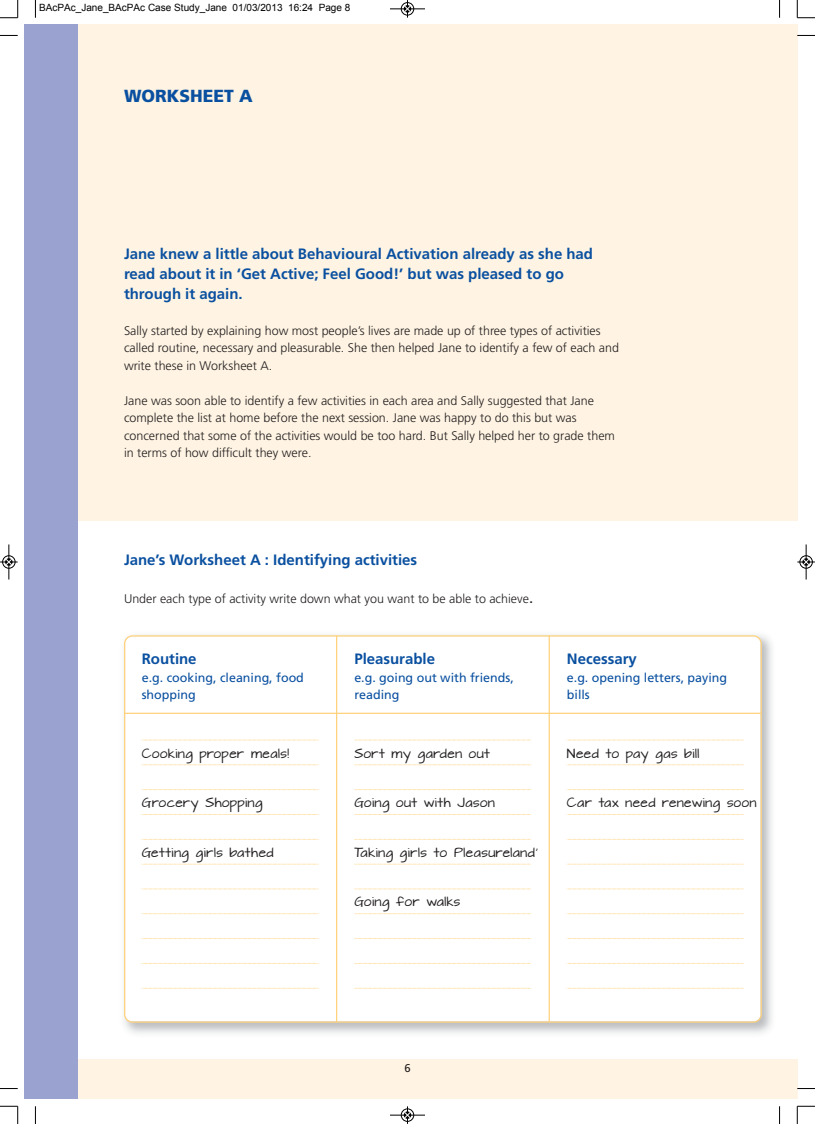
<style>
.page{position:relative;width:815px;height:1124px;background:#fff}
.page>*{position:absolute;margin:0;border:0;box-sizing:border-box;transform-origin:0 0}
.t1{font:900 17.5px "Frutiger";color:#0a50a0}
.t2{font:700 15px/20px "Frutiger";color:#0a50a0}
.t3{font:300 12.5px/17.5px "Frutiger";color:#231f20}
.t4{font:12.5px/17.5px "Frutiger";color:#0a50a0}
.t5{font:11.25px "Architects Daughter";letter-spacing:.05em;color:#231f20}
.t6{font:11.25px "Frutiger";color:#231f20}
.t7{font:10px "Arial";color:#000}
.s1{font-weight:400;font-size:15px}
</style>
<div class="page">
<div style="left:25px;top:25px;width:772px;height:1073px;background:#fff4e3"></div>
<div style="left:60px;top:521px;width:737px;height:537px;background:#fff"></div>
<svg style="left:124px;top:635px;width:638px;height:387px"></svg>
<hr style="left:125px;top:712px;width:636px;height:1px;background:#ffd27c">
<svg style="left:141px;top:739px;width:178px;height:1px"></svg>
<svg style="left:354px;top:739px;width:178px;height:1px"></svg>
<svg style="left:567px;top:739px;width:177px;height:1px"></svg>
<svg style="left:141px;top:764px;width:178px;height:1px"></svg>
<svg style="left:354px;top:764px;width:178px;height:1px"></svg>
<svg style="left:567px;top:764px;width:177px;height:1px"></svg>
<svg style="left:141px;top:789px;width:178px;height:1px"></svg>
<svg style="left:354px;top:789px;width:178px;height:1px"></svg>
<svg style="left:567px;top:789px;width:177px;height:1px"></svg>
<svg style="left:141px;top:814px;width:178px;height:1px"></svg>
<svg style="left:354px;top:814px;width:178px;height:1px"></svg>
<svg style="left:567px;top:814px;width:177px;height:1px"></svg>
<svg style="left:141px;top:838px;width:178px;height:1px"></svg>
<svg style="left:354px;top:838px;width:178px;height:1px"></svg>
<svg style="left:567px;top:838px;width:177px;height:1px"></svg>
<svg style="left:141px;top:863px;width:178px;height:1px"></svg>
<svg style="left:354px;top:863px;width:178px;height:1px"></svg>
<svg style="left:567px;top:863px;width:177px;height:1px"></svg>
<svg style="left:141px;top:888px;width:178px;height:1px"></svg>
<svg style="left:354px;top:888px;width:178px;height:1px"></svg>
<svg style="left:567px;top:888px;width:177px;height:1px"></svg>
<svg style="left:141px;top:913px;width:178px;height:1px"></svg>
<svg style="left:354px;top:913px;width:178px;height:1px"></svg>
<svg style="left:567px;top:913px;width:177px;height:1px"></svg>
<svg style="left:141px;top:938px;width:178px;height:1px"></svg>
<svg style="left:354px;top:938px;width:178px;height:1px"></svg>
<svg style="left:567px;top:938px;width:177px;height:1px"></svg>
<svg style="left:141px;top:962px;width:178px;height:1px"></svg>
<svg style="left:354px;top:962px;width:178px;height:1px"></svg>
<svg style="left:567px;top:962px;width:177px;height:1px"></svg>
<svg style="left:141px;top:987px;width:178px;height:1px"></svg>
<svg style="left:354px;top:987px;width:178px;height:1px"></svg>
<svg style="left:567px;top:987px;width:177px;height:1px"></svg>
<hr style="left:336px;top:635px;width:1px;height:386px;background:#ffd27c">
<hr style="left:549px;top:635px;width:1px;height:386px;background:#ffd27c">
<div style="left:25px;top:25px;width:53px;height:1073px;background:#9aa3d0"></div>
<svg style="left:35px;top:0;width:1px;height:18px"></svg>
<svg style="left:0;top:35px;width:18px;height:1px"></svg>
<svg style="left:779px;top:0;width:1px;height:18px"></svg>
<svg style="left:797px;top:35px;width:18px;height:1px"></svg>
<svg style="left:35px;top:1106px;width:1px;height:17px"></svg>
<svg style="left:0;top:1088px;width:18px;height:1px"></svg>
<svg style="left:779px;top:1106px;width:1px;height:17px"></svg>
<svg style="left:797px;top:1087px;width:18px;height:2px"></svg>
<svg style="left:0;top:0;width:19px;height:19px"></svg>
<svg style="left:797px;top:0;width:18px;height:19px"></svg>
<svg style="left:0;top:1105px;width:19px;height:18px"></svg>
<svg style="left:797px;top:1105px;width:18px;height:18px"></svg>
<div style="left:401px;top:2px;width:13px;height:14px;border:1px solid #fff;border-radius:50%"></div>
<hr style="left:390px;top:9px;width:35px;height:1px;background:#000">
<div style="left:401px;top:2px;width:13px;height:13px;border:1px solid #000;border-radius:50%"></div>
<svg style="left:404px;top:0;width:7px;height:18px"></svg>
<hr style="left:390px;top:1114px;width:35px;height:1px;background:#000">
<div style="left:401px;top:1108px;width:13px;height:13px;border:1px solid #000;border-radius:50%"></div>
<svg style="left:404px;top:1106px;width:7px;height:17px"></svg>
<div style="left:2px;top:555px;width:14px;height:13px;border:1px solid #fff;border-radius:50%"></div>
<hr style="left:9px;top:544px;width:1px;height:35px;background:#000">
<div style="left:2px;top:555px;width:13px;height:13px;border:1px solid #000;border-radius:50%"></div>
<svg style="left:0;top:558px;width:18px;height:7px"></svg>
<div style="left:799px;top:555px;width:14px;height:13px;border:1px solid #fff;border-radius:50%"></div>
<hr style="left:806px;top:544px;width:1px;height:35px;background:#000">
<div style="left:800px;top:555px;width:13px;height:13px;border:1px solid #000;border-radius:50%"></div>
<svg style="left:797px;top:558px;width:18px;height:7px"></svg>
<p class="t7" style="left:39px;top:1px;width:313px">BAcPAc_Jane_BAcPAc Case Study_Jane 01/03/2013 16:24 Page 8</p>
<h1 class="t1" style="left:124px;top:89px;width:130px">WORKSHEET A</h1>
<p class="t2" style="left:124px;top:245px;width:471px">Jane knew a little about Behavioural Activation already as she had read about it in ‘Get Active; Feel Good!’ but was pleased to go through it again.</p>
<p class="t3" style="left:124px;top:322px;width:497px">Sally started by explaining how most people’s lives are made up of three types of activities called routine, necessary and pleasurable. She then helped Jane to identify a few of each and write these in Worksheet A.</p>
<p class="t3" style="left:124px;top:392px;width:492px">Jane was soon able to identify a few activities in each area and Sally suggested that Jane complete the list at home before the next session. Jane was happy to do this but was concerned that some of the activities would be too hard. But Sally helped her to grade them in terms of how difficult they were.</p>
<p class="t2" style="left:124px;top:551px;width:295px">Jane’s Worksheet A : Identifying activities</p>
<p class="t3" style="left:124px;top:590px;width:411px">Under each type of activity write down what you want to be able to achieve<span class="s1">.</span></p>
<p class="t2" style="left:142px;top:650px;width:56px">Routine</p>
<p class="t4" style="left:142px;top:669px;width:164px">e.g. cooking, cleaning, food shopping</p>
<p class="t5" style="left:142px;top:745px;width:149px">Cooking proper meals!</p>
<p class="t5" style="left:142px;top:794px;width:122px">Grocery Shopping</p>
<p class="t5" style="left:142px;top:844px;width:133px">Getting girls bathed</p>
<p class="t2" style="left:354px;top:650px;width:82px">Pleasurable</p>
<p class="t4" style="left:354px;top:669px;width:161px">e.g. going out with friends, reading</p>
<p class="t5" style="left:354px;top:745px;width:137px">Sort my garden out</p>
<p class="t5" style="left:354px;top:794px;width:142px">Going out with Jason</p>
<p class="t5" style="left:354px;top:844px;width:185px">Taking girls to Pleasureland’</p>
<p class="t5" style="left:354px;top:893px;width:107px">Going for walks</p>
<p class="t2" style="left:567px;top:650px;width:71px">Necessary</p>
<p class="t4" style="left:567px;top:669px;width:162px">e.g. opening letters, paying bills</p>
<p class="t5" style="left:567px;top:745px;width:134px">Need to pay gas bill</p>
<p class="t5" style="left:567px;top:794px;width:191px">Car tax need renewing soon</p>
<p class="t6" style="left:404px;top:1063px;width:8px">6</p>
</div>
